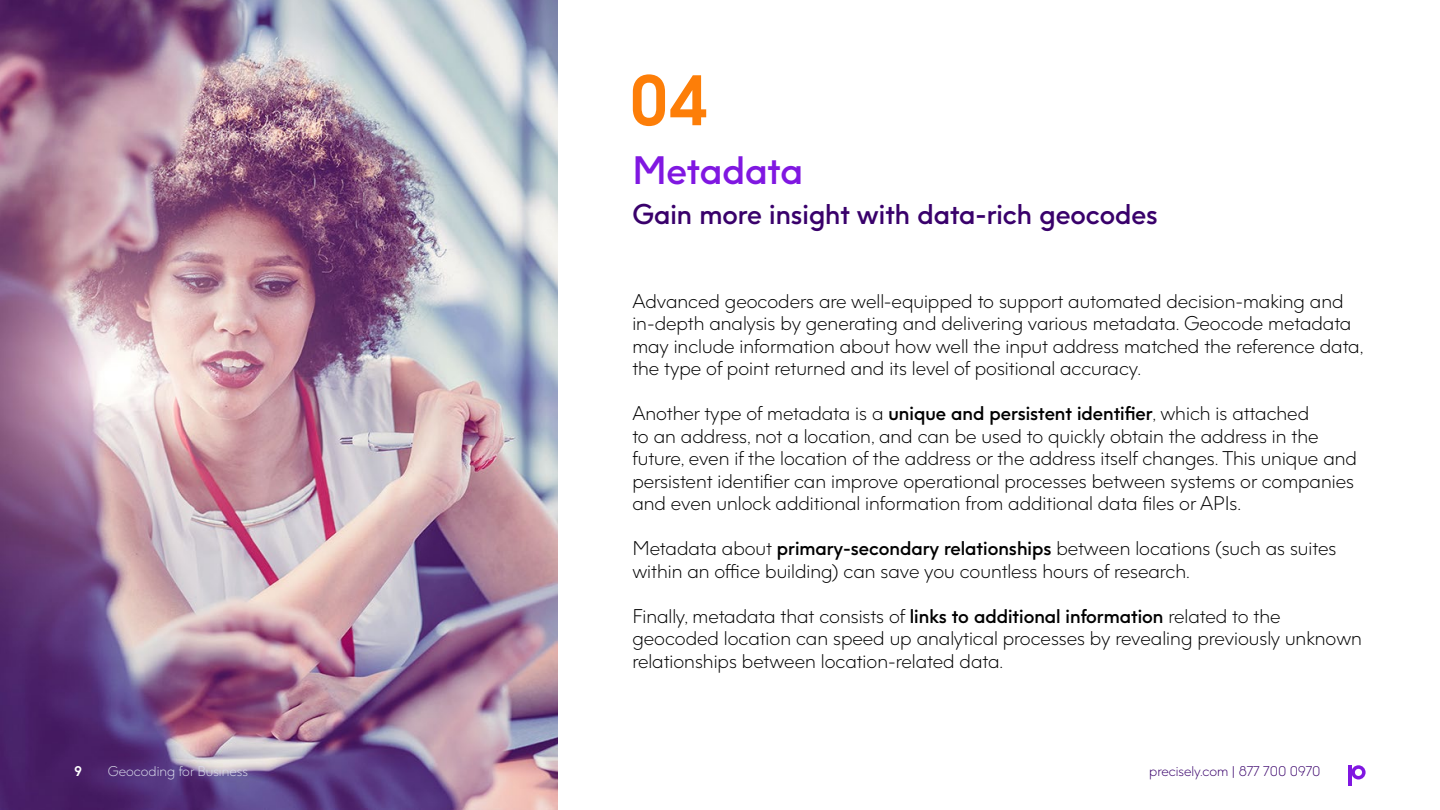
<style>
.page{position:relative;width:1440px;height:810px;background:#fff}
.page>*{position:absolute;margin:0;border:0;box-sizing:border-box;transform-origin:0 0}
.t1{font:700 67.5px "Precisely";color:#fd7e08}
.t2{font:600 37.5px "Precisely";letter-spacing:-.005em;color:#8017e1}
.t3{font:600 27px "Precisely";color:#39006b}
.t4{font:300 18.75px/22.5px "Precisely";color:#000}
.t5{font:300 13.35px "Precisely";color:#39006b}
.t6{font:300 13.35px "Precisely";color:#d9dbeb}
.t7{font:700 13.35px "Precisely";color:#fff}
.s1{font-weight:600}
</style>
<div class="page">
<svg style="left:1351px;top:765px;width:15px;height:15px"></svg>
<hr style="left:1348px;top:766px;width:3px;height:20px;background:#8017e1">
<img style="left:0;top:0;width:558px;height:810px">
<p class="t7" style="left:74px;top:762px;width:9px">9</p>
<p class="t6" style="left:108px;top:763px;width:142px">Geocoding for Business</p>
<h1 class="t1" style="left:629px;top:57px;width:81px">04</h1>
<h2 class="t2" style="left:632px;top:146px;width:172px">Metadata</h2>
<h3 class="t3" style="left:632px;top:197px;width:527px">Gain more insight with data-rich geocodes</h3>
<p class="t4" style="left:632px;top:290px;width:733px">Advanced geocoders are well-equipped to support automated decision-making and in-depth analysis by generating and delivering various metadata. Geocode metadata may include information about how well the input address matched the reference data, the type of point returned and its level of positional accuracy.</p>
<p class="t4" style="left:632px;top:402px;width:726px">Another type of metadata is a <span class="s1">unique and persistent identifier</span>, which is attached<br>to an address, not a location, and can be used to quickly obtain the address in the future, even if the location of the address or the address itself changes. This unique and persistent identifier can improve operational processes between systems or companies and even unlock additional information from additional data files or APIs.</p>
<p class="t4" style="left:632px;top:537px;width:705px">Metadata about <span class="s1">primary-secondary relationships</span> between locations (such as suites within an office building) can save you countless hours of research.</p>
<p class="t4" style="left:632px;top:605px;width:731px">Finally, metadata that consists of <span class="s1">links to additional information</span> related to the geocoded location can speed up analytical processes by revealing previously unknown relationships between location-related data.</p>
<p class="t5" style="left:1149px;top:763px;width:173px">precisely.com | 877 700 0970</p>
</div>
